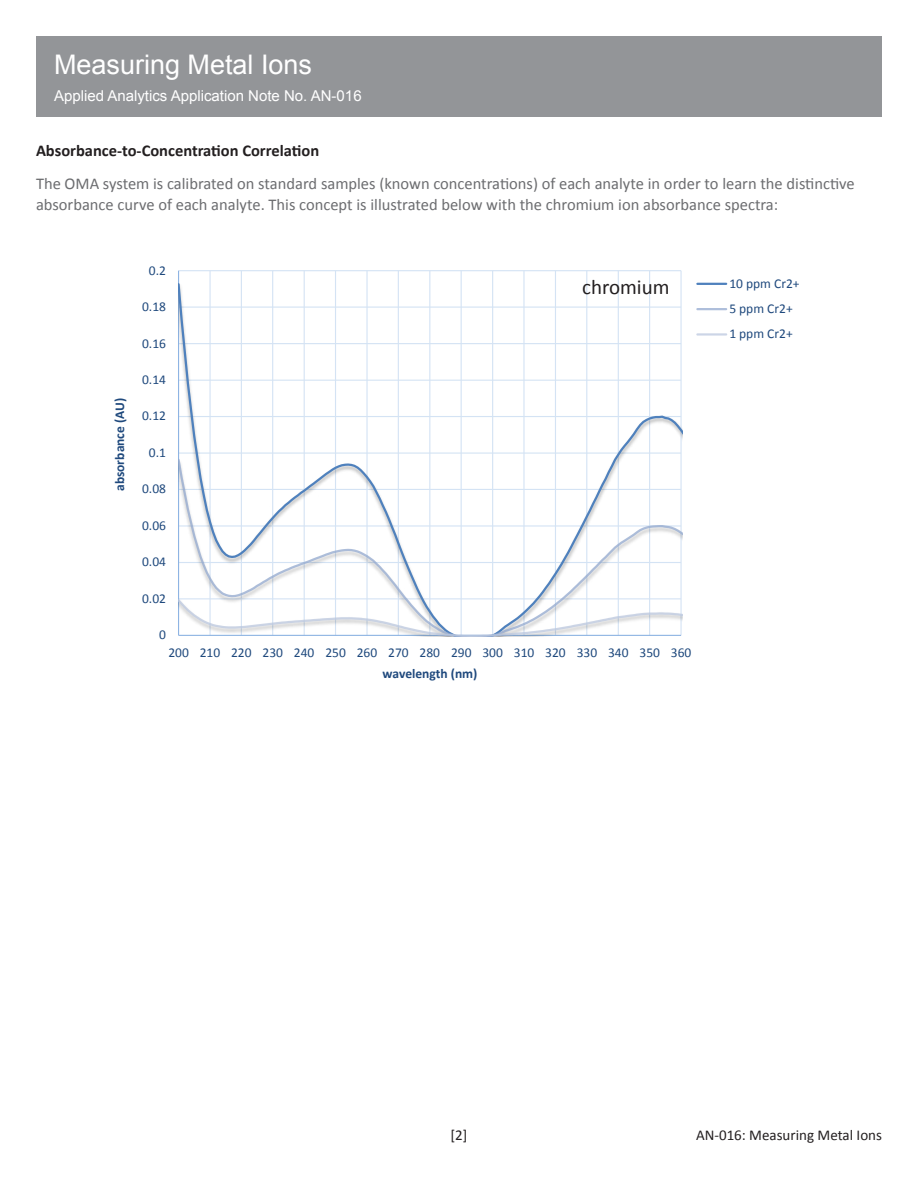
<style>
.page{position:relative;width:918px;height:1188px;background:#fff}
.page>*{position:absolute;margin:0;border:0;box-sizing:border-box;transform-origin:0 0}
.t1{font:27px "Arial";color:#fff}
.t2{font:21px "Calibri";color:#231f20}
.Body_Text{font:16.5px/21px "Calibri";color:#6c6d70}
.Body_Title{font:700 16.5px "Calibri";color:#231f20}
.t3{font:15px "Arial";color:#fff}
.t4{font:15px "Calibri";color:#231f20}
.t5{font:13.5px/25.3px "Calibri";color:#1f497d}
.t6{font:700 13.5px "Calibri";color:#1f497d}
</style>
<div class="page">
<div style="left:36px;top:36px;width:846px;height:81px;background:#939598"></div>
<svg style="left:178px;top:270px;width:550px;height:367px"></svg>
<h1 class="t1" style="left:54px;top:46px;width:260px">Measuring Metal Ions</h1>
<p class="t3" style="left:54px;top:86px;width:309px">Applied Analytics Application Note No. AN-016</p>
<p class="Body_Title" style="left:36px;top:140px;width:285px">Absorbance-to-Concentration Correlation</p>
<p class="Body_Text" style="left:36px;top:173px;width:820px">The OMA system is calibrated on standard samples (known concentrations) of each analyte in order to learn the distinctive absorbance curve of each analyte. This concept is illustrated below with the chromium ion absorbance spectra:</p>
<p class="t6" style="left:111px;top:491px;width:95px;rotate:-90deg">absorbance (AU)</p>
<p class="t5" style="left:149px;top:257px;width:19px">0.2</p>
<p class="t5" style="left:142px;top:294px;width:25px">0.18</p>
<p class="t5" style="left:142px;top:330px;width:25px">0.16</p>
<p class="t5" style="left:142px;top:367px;width:25px">0.14</p>
<p class="t5" style="left:142px;top:403px;width:25px">0.12</p>
<p class="t5" style="left:149px;top:440px;width:19px">0.1</p>
<p class="t5" style="left:142px;top:476px;width:25px">0.08</p>
<p class="t5" style="left:142px;top:513px;width:25px">0.06</p>
<p class="t5" style="left:142px;top:549px;width:25px">0.04</p>
<p class="t5" style="left:142px;top:586px;width:25px">0.02</p>
<p class="t5" style="left:159px;top:622px;width:8px">0</p>
<p class="t2" style="left:582px;top:274px;width:89px">chromium</p>
<p class="t5" style="left:168px;top:640px;width:525px">200 210 220 230 240 250 260 270 280 290 300 310 320 330 340 350 360</p>
<p class="t6" style="left:382px;top:665px;width:97px">wavelength (nm)</p>
<p class="t5" style="left:729px;top:271px;width:72px">10 ppm Cr2+<br>5 ppm Cr2+<br>1 ppm Cr2+</p>
<p class="t4" style="left:451px;top:1125px;width:18px">[2]</p>
<p class="t4" style="left:696px;top:1125px;width:187px">AN-016: Measuring Metal Ions</p>
</div>
